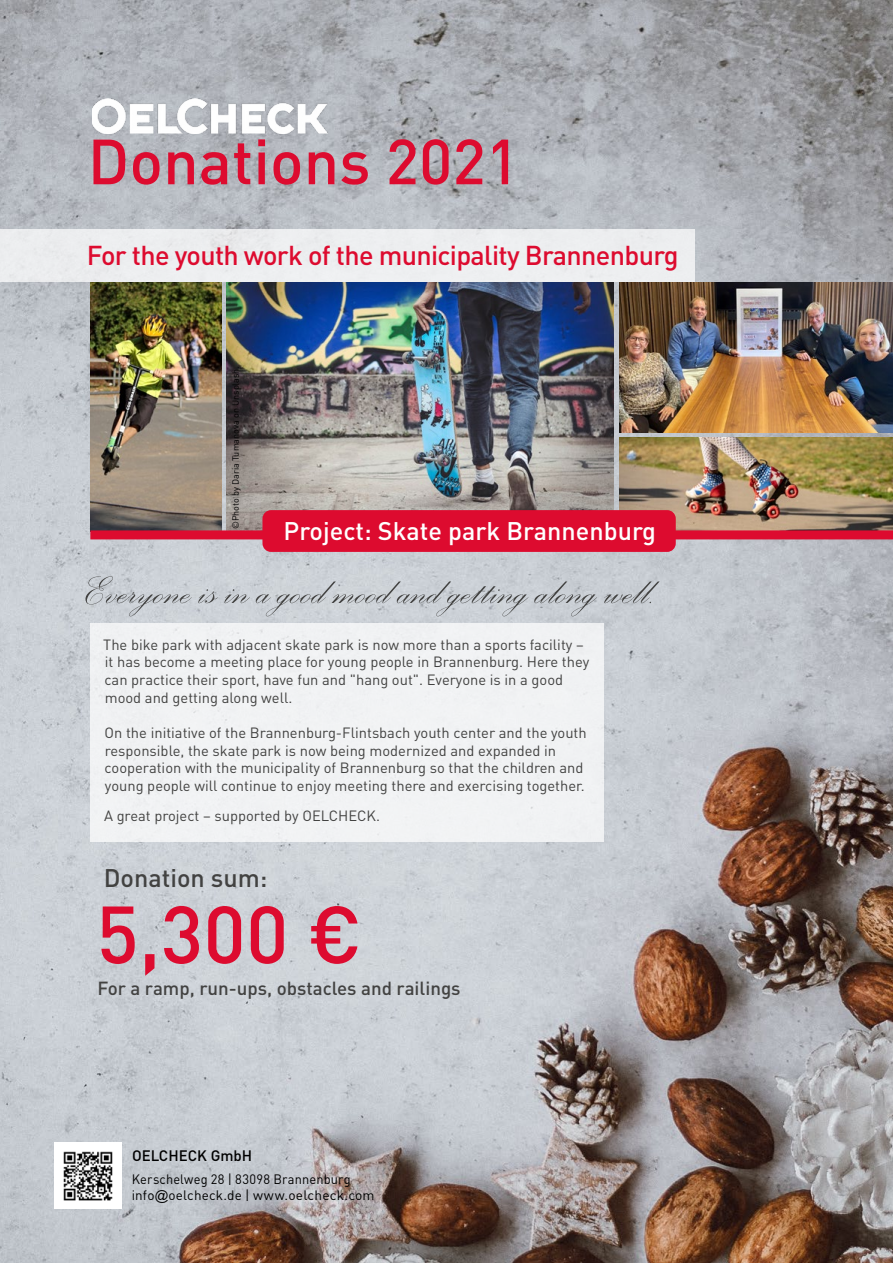
<style>
.page{position:relative;width:893px;height:1263px;background:#fff}
.page>*{position:absolute;margin:0;border:0;box-sizing:border-box;transform-origin:0 0}
.t1{font:500 79.95px "DIN Pro";color:#dd0b2f}
.t2{font:500 62.7px "DIN Pro";color:#dd0b2f}
.t3{font:50.4px "Palace Script";color:#424241}
.t4{font:500 27px "DIN Pro";letter-spacing:-.025em;color:#dd0b2f}
.t5{font:500 25.2px "DIN Pro";color:#fff}
.t6{font:500 25.2px "DIN Pro";color:#424241}
.t7{font:500 18.75px "DIN Pro";color:#424241}
.t8{font:500 15px "DIN Pro";color:#000}
.t9{font:14.7px/17.7px "DIN Pro";color:#424241}
.t10{font:13.5px/16.2px "DIN Pro";letter-spacing:.01em;color:#000;scale:.95 1}
.t11{font:9px "DIN Pro";color:#000}
.s1{font-family:"Arial"}
</style>
<div class="page">
<img style="left:0;top:0;width:893px;height:1263px">
<img style="left:227px;top:282px;width:387px;height:248px">
<div style="left:90px;top:623px;width:513px;height:219px;background:#f1f2f4"></div>
<div style="left:0;top:229px;width:694px;height:53px;background:#edeef0"></div>
<img style="left:90px;top:282px;width:132px;height:248px">
<img style="left:620px;top:282px;width:273px;height:151px">
<img style="left:620px;top:437px;width:273px;height:93px">
<div style="left:90px;top:530px;width:803px;height:9px;background:#dd0b2f"></div>
<div style="left:262px;top:510px;width:414px;height:42px;background:#dd0b2f;border-radius:9px"></div>
<img style="left:92px;top:99px;width:235px;height:35px">
<div style="left:54px;top:1142px;width:68px;height:67px;background:#fff"></div>
<img style="left:64px;top:1151px;width:48px;height:49px">
<h2 class="t2" style="left:88px;top:119px;width:433px">Donations 2021</h2>
<h3 class="t4" style="left:87px;top:237px;width:593px">For the youth work of the municipality Brannenburg</h3>
<p class="t11" style="left:229px;top:529px;width:165px;rotate:-90deg">©Photo by Daria Tumanova on Unsplash.</p>
<h3 class="t5" style="left:283px;top:513px;width:374px">Project: Skate park Brannenburg</h3>
<h3 class="t3" style="left:84px;top:558px;width:575px">Everyone is in a good mood and getting along well.</h3>
<p class="t9" style="left:103px;top:635px;width:487px">The bike park with adjacent skate park is now more than a sports facility – it has become a meeting place for young people in Brannenburg. Here they can practice their sport, have fun and "hang out". Everyone is in a good mood and getting along well.</p>
<p class="t9" style="left:105px;top:723px;width:484px">On the initiative of the Brannenburg-Flintsbach youth center and the youth responsible, the skate park is now being modernized and expanded in cooperation with the municipality of Brannenburg so that the children and young people will continue to enjoy meeting there and exercising together.</p>
<p class="t9" style="left:104px;top:806px;width:278px">A great project – supported by OELCHECK.</p>
<h3 class="t6" style="left:104px;top:861px;width:165px">Donation sum:</h3>
<h1 class="t1" style="left:96px;top:880px;width:267px">5,300 €</h1>
<p class="t7" style="left:97px;top:975px;width:365px">For a ramp, run-ups, obstacles and railings</p>
<p class="t8" style="left:132px;top:1145px;width:122px">OELCHECK GmbH</p>
<p class="t10" style="left:132px;top:1170px;width:257px">Kerschelweg 28 | 83098 Brannenburg info<span class="s1">@</span>oelcheck.de | www.oelcheck.com</p>
</div>
